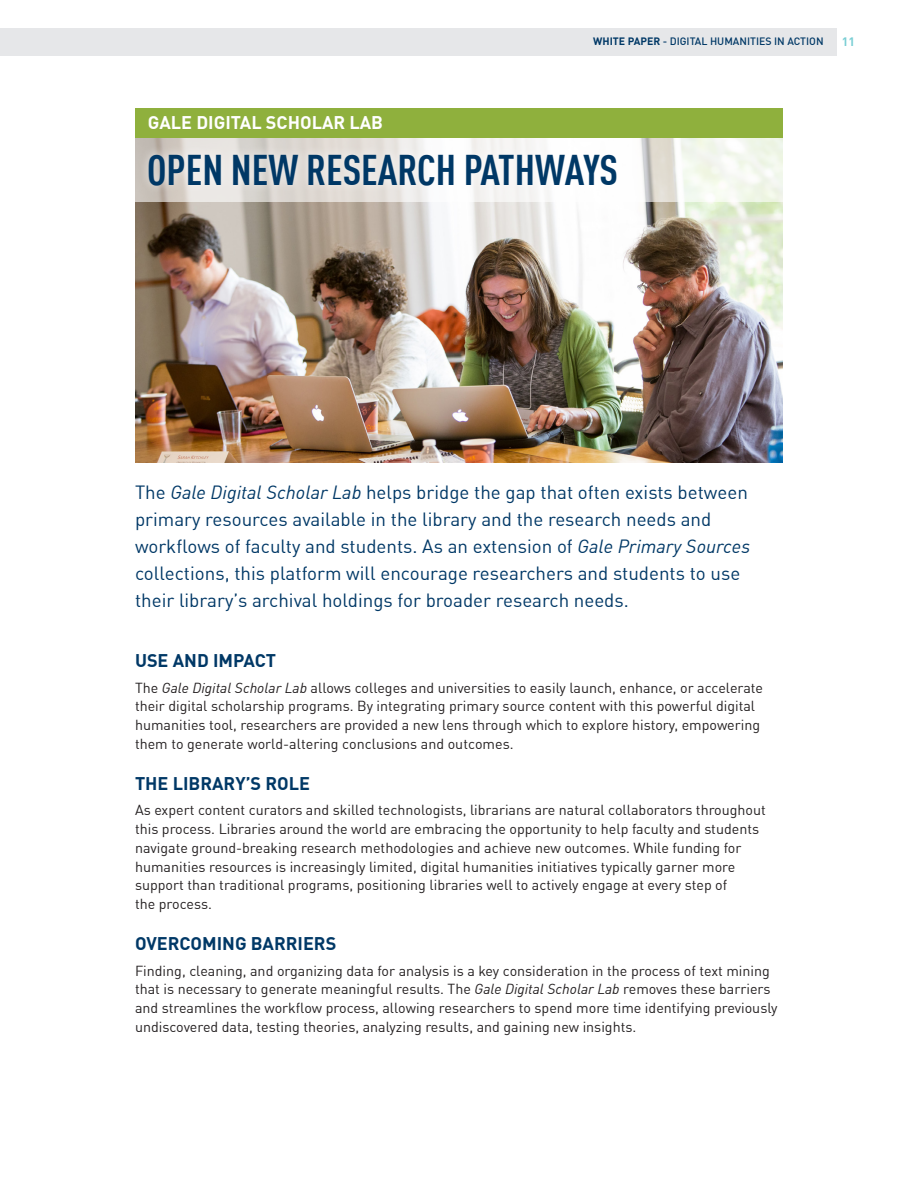
<style>
.page{position:relative;width:918px;height:1188px;background:#fff}
.page>*{position:absolute;margin:0;border:0;box-sizing:border-box;transform-origin:0 0}
.heading_1{font:700 condensed 42px "DIN Offc";color:#003866}
.body{font:18.75px/27px "DIN Offc";color:#003866}
.body-2{font:700 18px "DIN Offc";color:#003866}
.subhead{font:700 18px "DIN Offc";color:#fff}
.body-3{font:14.25px/18.8px "DIN Offc";color:#231f20}
.t1{font:700 12px "DIN Offc";color:#79ced4}
.t2{font:500 10.5px "DIN Offc";color:#003866}
.s1{font-weight:700}
.s2{font-style:italic}
</style>
<div class="page">
<div style="left:0;top:28px;width:837px;height:27px;background:#e6e7e9"></div>
<img style="left:135px;top:202px;width:648px;height:260px">
<svg style="left:135px;top:137px;width:648px;height:65px"></svg>
<div style="left:135px;top:108px;width:648px;height:29px;background:#8fb03d"></div>
<div style="left:139px;top:145px;width:487px;height:49px;background:#fff;opacity:.75"></div>
<p class="subhead" style="left:148px;top:111px;width:237px">GALE DIGITAL SCHOLAR LAB</p>
<p class="t2" style="left:593px;top:35px;width:232px"><span class="s1">WHITE PAPER</span> - DIGITAL HUMANITIES IN ACTION</p>
<p class="t1" style="left:842px;top:33px;width:15px">11</p>
<p class="heading_1" style="left:147px;top:144px;width:473px">OPEN NEW RESEARCH PATHWAYS</p>
<p class="body" style="left:135px;top:479px;width:617px">The <span class="s2">Gale Digital Scholar Lab</span> helps bridge the gap that often exists between primary resources available in the library and the research needs and workflows of faculty and students. As an extension of <span class="s2">Gale Primary Sources </span>collections, this platform will encourage researchers and students to use their library’s archival holdings for broader research needs.</p>
<p class="body-2" style="left:135px;top:649px;width:143px">USE AND IMPACT</p>
<p class="body-3" style="left:135px;top:678px;width:630px">The <span class="s2">Gale Digital Scholar Lab</span> allows colleges and universities to easily launch, enhance, or accelerate their digital scholarship programs. By integrating primary source content with this powerful digital humanities tool, researchers are provided a new lens through which to explore history, empowering them to generate world-altering conclusions and outcomes.</p>
<p class="body-2" style="left:135px;top:772px;width:177px">THE LIBRARY’S ROLE</p>
<p class="body-3" style="left:135px;top:801px;width:632px">As expert content curators and skilled technologists, librarians are natural collaborators throughout this process. Libraries around the world are embracing the opportunity to help faculty and students navigate ground-breaking research methodologies and achieve new outcomes. While funding for humanities resources is increasingly limited, digital humanities initiatives typically garner more support than traditional programs, positioning libraries well to actively engage at every step of<br>the process.</p>
<p class="body-2" style="left:135px;top:932px;width:203px">OVERCOMING BARRIERS</p>
<p class="body-3" style="left:135px;top:961px;width:644px">Finding, cleaning, and organizing data for analysis is a key consideration in the process of text mining that is necessary to generate meaningful results. The <span class="s2">Gale Digital Scholar Lab</span> removes these barriers and streamlines the workflow process, allowing researchers to spend more time identifying previously undiscovered data, testing theories, analyzing results, and gaining new insights.</p>
</div>
